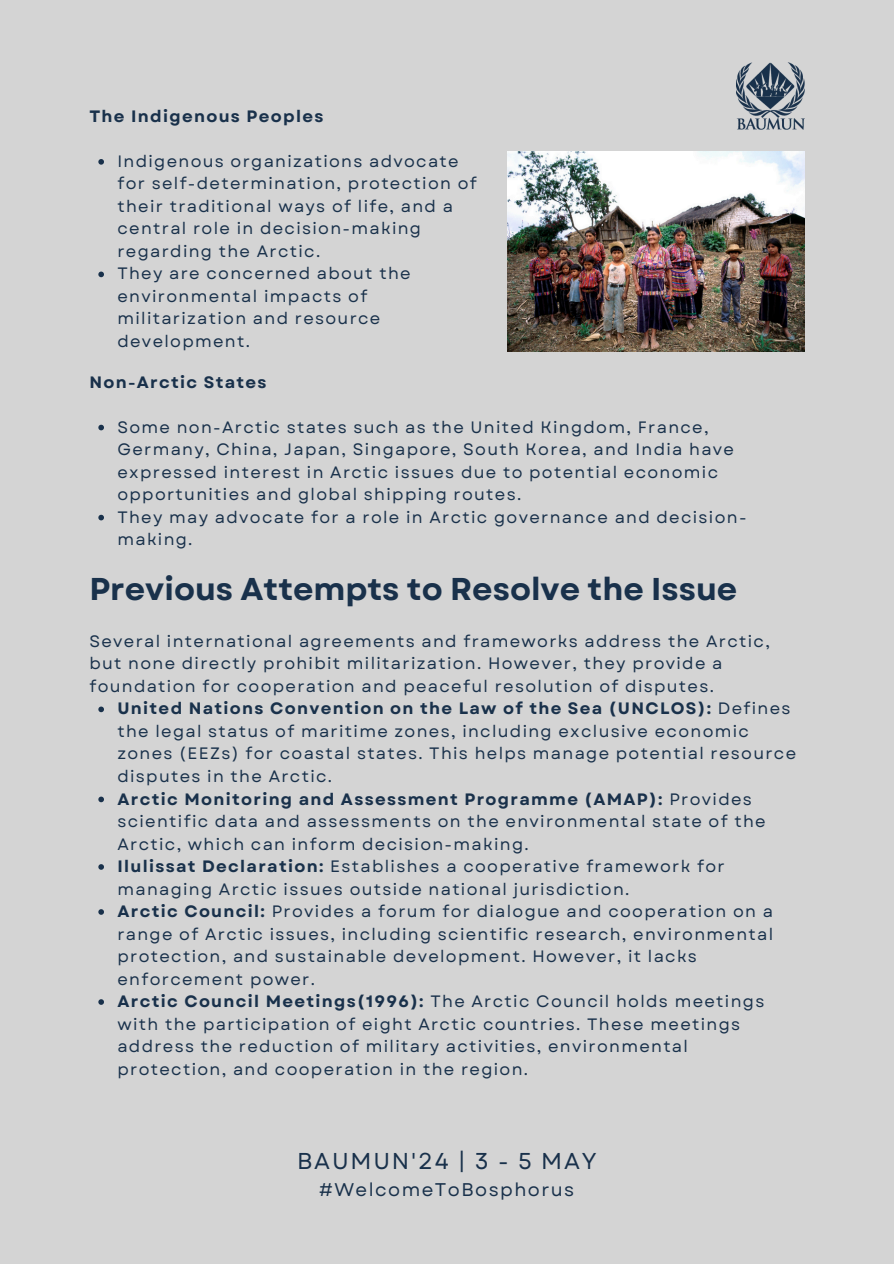
<style>
.page{position:relative;width:894px;height:1264px;background:#fff}
.page>*{position:absolute;margin:0;border:0;box-sizing:border-box;transform-origin:0 0}
.t1{font:700 31.5px "Garet";color:#19314b}
.t2{font:22.95px "Garet";letter-spacing:.08em;color:#19314b}
.t3{font:18.3px "Garet";letter-spacing:.08em;color:#19314b}
.t4{font:16.5px/22.5px "Garet";letter-spacing:.08em;color:#19314b}
.t5{font:700 16.5px "Garet";letter-spacing:.08em;color:#19314b}
.s1{font-weight:700}
</style>
<div class="page">
<div style="left:0;top:0;width:893px;height:1263px;background:#d4d4d4"></div>
<img style="left:736px;top:62px;width:68px;height:68px">
<img style="left:507px;top:151px;width:297px;height:200px">
<svg style="left:98px;top:159px;width:6px;height:6px"></svg>
<svg style="left:98px;top:271px;width:6px;height:6px"></svg>
<svg style="left:98px;top:425px;width:6px;height:5px"></svg>
<svg style="left:98px;top:515px;width:6px;height:5px"></svg>
<svg style="left:98px;top:706px;width:6px;height:6px"></svg>
<svg style="left:98px;top:796px;width:6px;height:6px"></svg>
<svg style="left:98px;top:864px;width:6px;height:5px"></svg>
<svg style="left:98px;top:909px;width:6px;height:5px"></svg>
<svg style="left:98px;top:999px;width:6px;height:5px"></svg>
<p class="t5" style="left:89px;top:104px;width:235px">The Indigenous Peoples</p>
<h4 class="t4" style="left:117px;top:150px;width:361px">Indigenous organizations advocate for self-determination, protection of their traditional ways of life, and a central role in decision-making regarding the Arctic.</h4>
<p class="t4" style="left:117px;top:262px;width:295px">They are concerned about the environmental impacts of militarization and resource development.</p>
<p class="t5" style="left:89px;top:370px;width:179px">Non-Arctic States</p>
<h2 class="t4" style="left:117px;top:415px;width:618px">Some non-Arctic states such as the United Kingdom, France, Germany, China, Japan, Singapore, South Korea, and India have expressed interest in Arctic issues due to potential economic opportunities and global shipping routes.</h2>
<p class="t4" style="left:117px;top:505px;width:630px">They may advocate for a role in Arctic governance and decision&shy;making.</p>
<p class="t1" style="left:89px;top:566px;width:649px">Previous Attempts to Resolve the Issue</p>
<p class="t4" style="left:89px;top:630px;width:681px">Several international agreements and frameworks address the Arctic, but none directly prohibit militarization. However, they provide a foundation for cooperation and peaceful resolution of disputes.</p>
<p class="t4" style="left:117px;top:697px;width:680px"><span class="s1">United Nations Convention on the Law of the Sea (UNCLOS):</span> Defines the legal status of maritime zones, including exclusive economic zones (EEZs) for coastal states. This helps manage potential resource disputes in the Arctic.</p>
<p class="t4" style="left:117px;top:787px;width:649px"><span class="s1">Arctic Monitoring and Assessment Programme (AMAP):</span> Provides scientific data and assessments on the environmental state of the<br>Arctic, which can inform decision-making.</p>
<p class="t4" style="left:117px;top:855px;width:608px"><span class="s1">Ilulissat Declaration:</span> Establishes a cooperative framework for managing Arctic issues outside national jurisdiction.</p>
<p class="t4" style="left:117px;top:900px;width:657px"><span class="s1">Arctic Council:</span> Provides a forum for dialogue and cooperation on a range of Arctic issues, including scientific research, environmental protection, and sustainable development. However, it lacks enforcement power.</p>
<p class="t4" style="left:117px;top:990px;width:648px"><span class="s1">Arctic Council Meetings(1996):</span> The Arctic Council holds meetings with the participation of eight Arctic countries. These meetings address the reduction of military activities, environmental protection, and cooperation in the region.</p>
<p class="t2" style="left:297px;top:1144px;width:301px">BAUMUN'24 | 3 - 5 MAY</p>
<p class="t3" style="left:319px;top:1175px;width:256px">#WelcomeToBosphorus</p>
</div>
